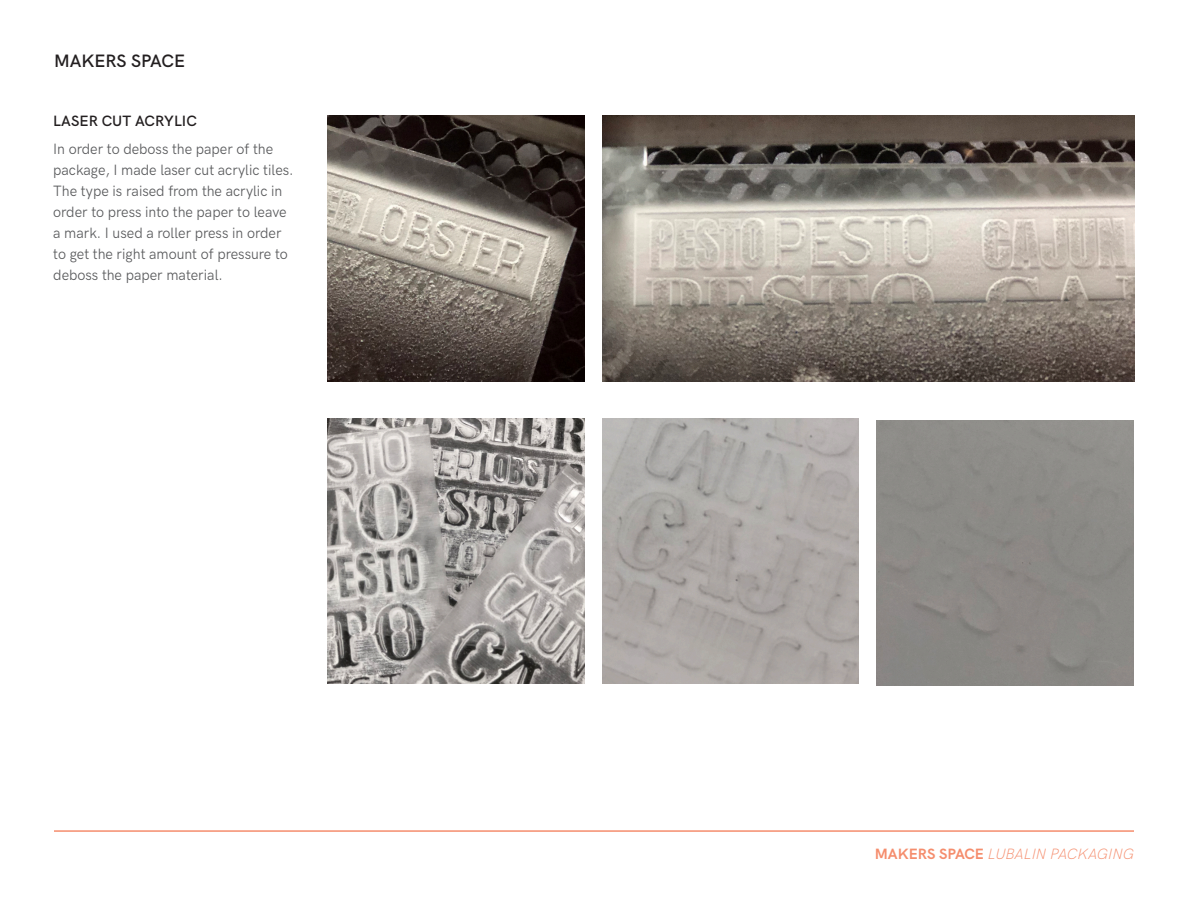
<style>
.page{position:relative;width:1188px;height:918px;background:#fff}
.page>*{position:absolute;margin:0;border:0;box-sizing:border-box;transform-origin:0 0}
.t1{font:600 18px "HK Grotesk";color:#231f20}
.t2{font:15px/21px "HK Grotesk";color:#57585a;scale:.95 1}
.t3{font:italic 300 15px "HK Grotesk";color:#f58d6d}
.t4{font:600 15px "HK Grotesk";letter-spacing:.005em;color:#231f20}
.s1{font-weight:700;font-style:normal}
</style>
<div class="page">
<hr style="left:54px;top:830px;width:1080px;height:2px;background:#f58d6d">
<img style="left:328px;top:116px;width:256px;height:265px">
<img style="left:602px;top:116px;width:533px;height:265px">
<img style="left:328px;top:418px;width:256px;height:266px">
<img style="left:602px;top:418px;width:257px;height:266px">
<p class="t1" style="left:54px;top:47px;width:133px">MAKERS SPACE</p>
<p class="t4" style="left:53px;top:110px;width:145px">LASER CUT ACRYLIC</p>
<p class="t2" style="left:53px;top:137px;width:255px">In order to deboss the paper of the package, I made laser cut acrylic tiles.<br>The type is raised from the acrylic in order to press into the paper to leave a mark. I used a roller press in order to get the right amount of pressure to deboss the paper material.</p>
<p class="t3" style="left:875px;top:842px;width:261px"><span class="s1">MAKERS SPACE</span> LUBALIN PACKAGING</p>
</div>
